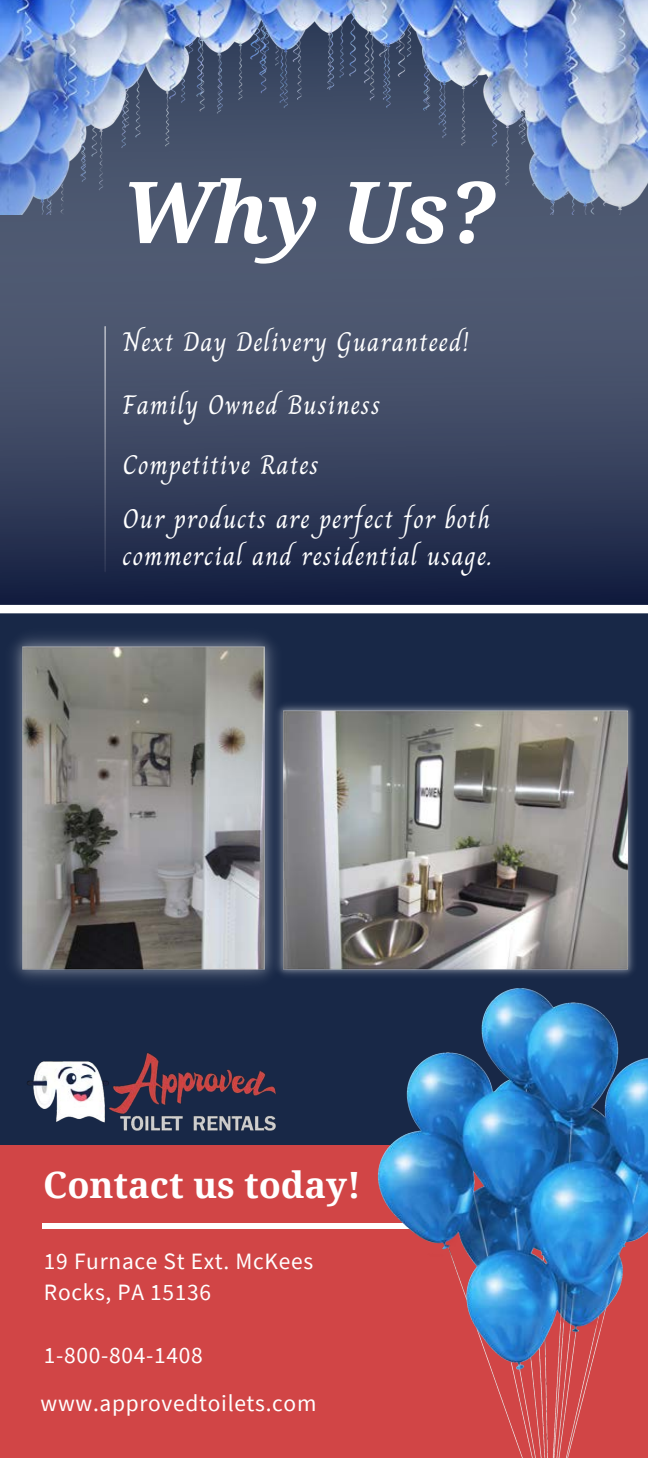
<style>
.page{position:relative;width:648px;height:1458px;background:#fff}
.page>*{position:absolute;margin:0;border:0;box-sizing:border-box;transform-origin:0 0}
.t1{font:italic 700 85.5px "Droid Serif";color:#fff}
.t2{font:700 36.23px "Droid Serif";color:#fff}
.t3{font:27px "Charm";letter-spacing:.03em;color:#fff}
.t4{font:23.4px/31.3px "Source Sans Pro";letter-spacing:.03em;color:#fff}
</style>
<div class="page">
<div style="left:0;top:1135px;width:648px;height:323px;background:#d14546"></div>
<div style="left:0;top:0;width:648px;height:1144px;background:#182847"></div>
<div style="left:42px;top:1223px;width:564px;height:5px;background:#fff"></div>
<svg style="left:0;top:0;width:648px;height:605px;background:#4b5978"></svg>
<img style="left:308px;top:988px;width:340px;height:470px">
<img style="left:27px;top:1052px;width:249px;height:79px">
<img style="left:12px;top:636px;width:263px;height:344px">
<img style="left:273px;top:698px;width:361px;height:282px">
<div style="left:0;top:605px;width:648px;height:8px;background:#fff"></div>
<p class="t1" style="left:122px;top:164px;width:374px">Why Us?</p>
<p class="t3" style="left:122px;top:321px;width:348px">Next Day Delivery Guaranteed!</p>
<p class="t3" style="left:122px;top:384px;width:260px">Family Owned Business</p>
<p class="t3" style="left:122px;top:444px;width:198px">Competitive Rates</p>
<p class="t3" style="left:122px;top:498px;width:369px">Our products are perfect for both</p>
<p class="t3" style="left:122px;top:535px;width:371px">commercial and residential usage.</p>
<p class="t2" style="left:43px;top:1165px;width:319px">Contact us today!</p>
<p class="t4" style="left:44px;top:1245px;width:271px">19 Furnace St Ext. McKees<br>Rocks, PA 15136</p>
<p class="t4" style="left:44px;top:1339px;width:160px">1-800-804-1408</p>
<p class="t4" style="left:41px;top:1387px;width:277px">www.approvedtoilets.com</p>
</div>
